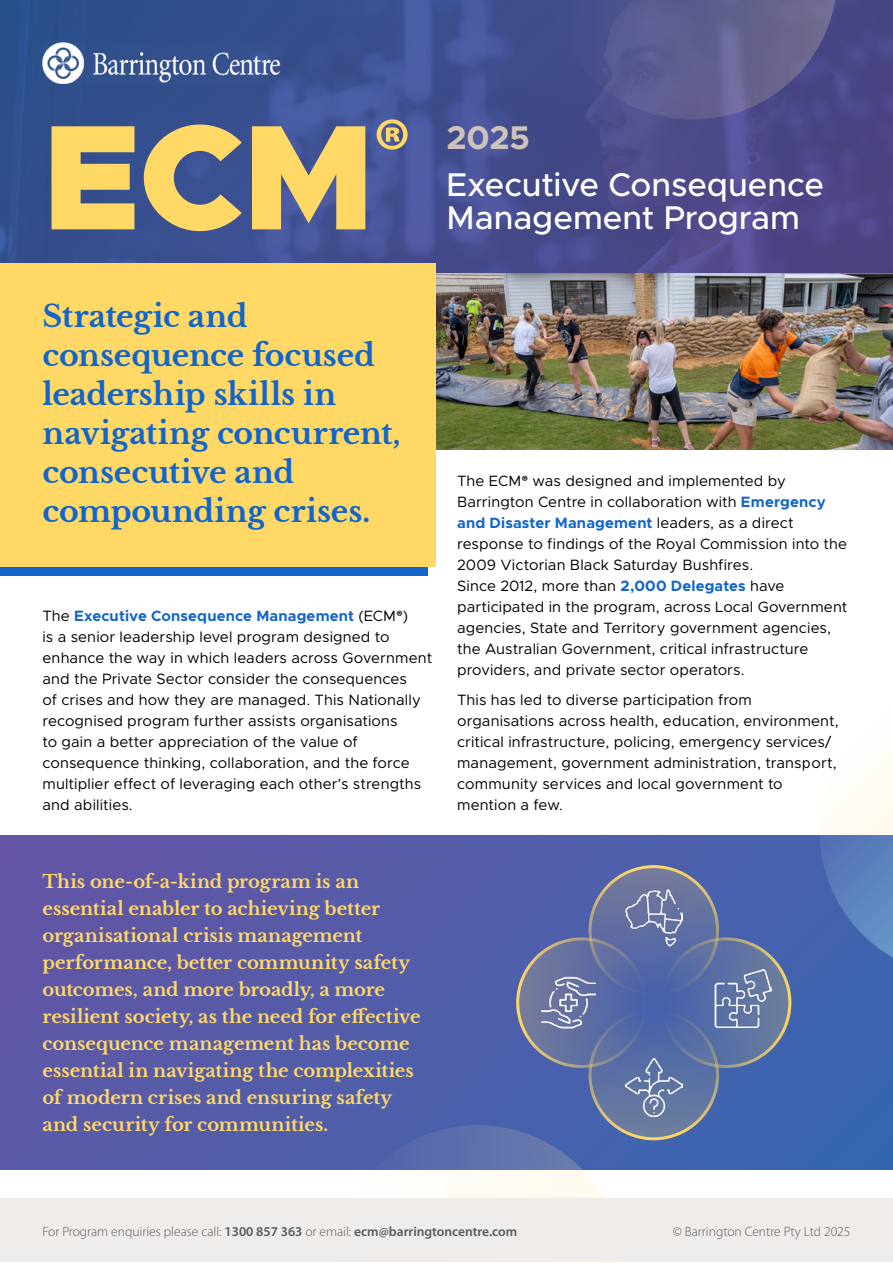
<style>
.page{position:relative;width:893px;height:1263px;background:#fff}
.page>*{position:absolute;margin:0;border:0;box-sizing:border-box;transform-origin:0 0}
.t1{font:900 150px "Metropolis";color:#ffd866}
.t2{font:500 33px/33.8px "Metropolis";letter-spacing:-.005em;color:#fff}
.t3{font:700 33px "Metropolis";color:#cec3bb}
.t4{font:700 30px/39px "Libre Baskerville";letter-spacing:-.005em;color:#1165cb}
.t5{font:700 18px/27px "Libre Baskerville";letter-spacing:-.005em;color:#ffd866}
.t6{font:15px/21px "Metropolis";letter-spacing:.01em;color:#000}
.t7{font:300 13.5px "Myriad Pro";color:#58595b}
.s1{font-weight:700;color:#1165cb}
.s2{font-family:"Myriad Pro";font-weight:700}
.s3{font-weight:600}
</style>
<div class="page">
<img style="left:436px;top:272px;width:457px;height:177px">
<img style="left:0;top:0;width:893px;height:272px">
<img style="left:43px;top:43px;width:237px;height:41px">
<div style="left:0;top:264px;width:436px;height:303px;background:#ffd866"></div>
<div style="left:0;top:836px;width:893px;height:333px;background:linear-gradient(to right,#6256a5,#3f66ae)"></div>
<div style="left:0;top:567px;width:427px;height:8px;background:#1165cb"></div>
<svg style="left:590px;top:867px;width:128px;height:127px;background:#6672a0"></svg>
<div style="left:588px;top:865px;width:131px;height:131px;border:3px solid #ffd866;border-radius:50%"></div>
<svg style="left:518px;top:939px;width:127px;height:127px;background:#6571a0"></svg>
<div style="left:516px;top:937px;width:131px;height:131px;border:3px solid #ffd866;border-radius:50%"></div>
<svg style="left:590px;top:1011px;width:128px;height:128px;background:#6174a1"></svg>
<div style="left:588px;top:1010px;width:131px;height:130px;border:3px solid #ffd866;border-radius:50%"></div>
<svg style="left:662px;top:939px;width:128px;height:127px;background:#5e72a3"></svg>
<div style="left:661px;top:937px;width:130px;height:131px;border:3px solid #ffd866;border-radius:50%"></div>
<svg style="left:806px;top:773px;width:87px;height:219px"></svg>
<svg style="left:548px;top:0;width:290px;height:120px;background:#58598d"></svg>
<img style="left:625px;top:889px;width:58px;height:57px">
<img style="left:540px;top:974px;width:57px;height:57px">
<img style="left:714px;top:970px;width:58px;height:57px">
<img style="left:625px;top:1059px;width:58px;height:57px">
<svg style="left:333px;top:1125px;width:290px;height:138px"></svg>
<div style="left:0;top:1198px;width:893px;height:64px;background:#f0ece9"></div>
<h1 class="t1" style="left:43px;top:81px;width:371px">ECM<sup>®</sup></h1>
<h2 class="t3" style="left:446px;top:117px;width:85px">2025</h2>
<h2 class="t2" style="left:446px;top:167px;width:379px">Executive Consequence<br>Management Program</h2>
<h3 class="t4" style="left:43px;top:297px;width:360px">Strategic and consequence focused leadership skills in navigating concurrent, consecutive and compounding crises.</h3>
<p class="t6" style="left:43px;top:605px;width:391px">The <span class="s1">Executive Consequence Management</span> (ECM<span class="s2">®</span>)<br>is a senior leadership level program designed to enhance the way in which leaders across Government and the Private Sector consider the consequences<br>of crises and how they are managed. This Nationally recognised program further assists organisations<br>to gain a better appreciation of the value of consequence thinking, collaboration, and the force multiplier effect of leveraging each other’s strengths and abilities.</p>
<p class="t5" style="left:43px;top:868px;width:380px">This one-of-a-kind program is an essential enabler to achieving better organisational crisis management performance, better community safety outcomes, and more broadly, a more resilient society, as the need for effective consequence management has become essential in navigating the complexities of modern crises and ensuring safety and security for communities.</p>
<p class="t6" style="left:457px;top:471px;width:392px">The ECM<span class="s2">®</span> was designed and implemented by Barrington Centre in collaboration with <span class="s1">Emergency and Disaster Management</span> leaders, as a direct response to findings of the Royal Commission into the 2009 Victorian Black Saturday Bushfires.<br>Since 2012, more than <span class="s1">2,000 Delegates</span> have participated in the program, across Local Government agencies, State and Territory government agencies, the Australian Government, critical infrastructure providers, and private sector operators.</p>
<p class="t6" style="left:457px;top:689px;width:383px">This has led to diverse participation from organisations across health, education, environment, critical infrastructure, policing, emergency services/ management, government administration, transport, community services and local government to mention a few.</p>
<p class="t7" style="left:43px;top:1223px;width:476px">For Program enquiries please call: <span class="s3">1300 857 363</span> or email: <span class="s3">ecm@barringtoncentre.com</span></p>
<p class="t7" style="left:673px;top:1223px;width:179px">© Barrington Centre Pty Ltd 2025</p>
</div>
